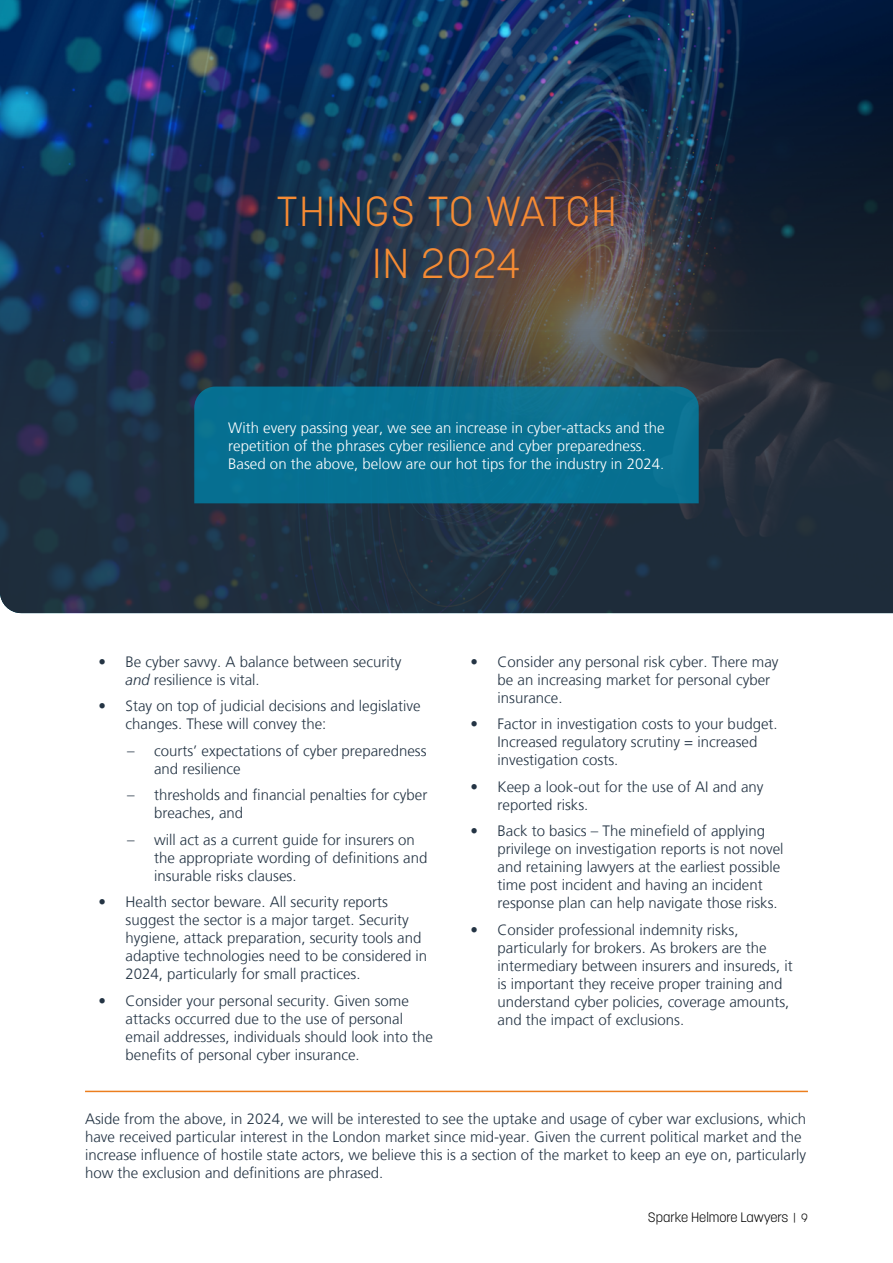
<style>
.page{position:relative;width:893px;height:1263px;background:#fff}
.page>*{position:absolute;margin:0;border:0;box-sizing:border-box;transform-origin:0 0}
.t1{font:300 41.7px/52.1px "Korolev";letter-spacing:.04em;color:#f68b33;text-align:center}
.t2{font:300 15px/18px "Frutiger LT";color:#243444}
.t3{font:300 15px/18px "Frutiger LT";color:#fff}
.t4{font:300 13.5px "Korolev";color:#000}
.s1{font-style:italic}
.s2{font-size:12px}
</style>
<div class="page">
<img style="left:0;top:0;width:893px;height:58px">
<svg style="left:0;top:58px;width:893px;height:555px;background:#192d42"></svg>
<div style="left:169px;top:79px;width:558px;height:316px;background:#243444;opacity:.75"></div>
<div style="left:194px;top:387px;width:505px;height:116px;background:#067091"></div>
<hr style="left:85px;top:1091px;width:723px;height:1px;background:#ec7e1e">
<h1 class="t1" style="left:276px;top:185px;width:342px">THINGS TO WATCH<br>IN 2024</h1>
<p class="t3" style="left:228px;top:419px;width:438px">With every passing year, we see an increase in cyber-attacks and the repetition of the phrases cyber resilience and cyber preparedness.<br>Based on the above, below are our hot tips for the industry in 2024.</p>
<p class="t2" style="left:126px;top:653px;width:277px;text-indent:-27px">• Be cyber savvy. A balance between security <span class="s1">and</span> resilience is vital.</p>
<p class="t2" style="left:126px;top:697px;width:297px;text-indent:-27px">• Stay on top of judicial decisions and legislative changes. These will convey the:</p>
<p class="t2" style="left:154px;top:742px;width:274px;text-indent:-27px">– courts’ expectations of cyber preparedness and resilience</p>
<p class="t2" style="left:154px;top:786px;width:275px;text-indent:-27px">– thresholds and financial penalties for cyber breaches, and</p>
<p class="t2" style="left:154px;top:831px;width:275px;text-indent:-27px">– will act as a current guide for insurers on the appropriate wording of definitions and insurable risks clauses.</p>
<p class="t2" style="left:126px;top:893px;width:303px;text-indent:-27px">• Health sector beware. All security reports suggest the sector is a major target. Security hygiene, attack preparation, security tools and adaptive technologies need to be considered in 2024, particularly for small practices.</p>
<p class="t2" style="left:126px;top:992px;width:309px;text-indent:-27px">• Consider your personal security. Given some attacks occurred due to the use of personal email addresses, individuals should look into the benefits of personal cyber insurance.</p>
<p class="t2" style="left:498px;top:653px;width:282px;text-indent:-27px">• Consider any personal risk cyber. There may be an increasing market for personal cyber insurance.</p>
<p class="t2" style="left:498px;top:715px;width:282px;text-indent:-27px">• Factor in investigation costs to your budget.<br>Increased regulatory scrutiny = increased investigation costs.</p>
<p class="t2" style="left:498px;top:778px;width:267px;text-indent:-27px">• Keep a look-out for the use of AI and any reported risks.</p>
<p class="t2" style="left:498px;top:822px;width:287px;text-indent:-27px">• Back to basics – The minefield of applying privilege on investigation reports is not novel and retaining lawyers at the earliest possible time post incident and having an incident response plan can help navigate those risks.</p>
<p class="t2" style="left:498px;top:921px;width:297px;text-indent:-27px">• Consider professional indemnity risks, particularly for brokers. As brokers are the intermediary between insurers and insureds, it is important they receive proper training and understand cyber policies, coverage amounts, and the impact of exclusions.</p>
<p class="t2" style="left:85px;top:1110px;width:722px">Aside from the above, in 2024, we will be interested to see the uptake and usage of cyber war exclusions, which have received particular interest in the London market since mid-year. Given the current political market and the increase influence of hostile state actors, we believe this is a section of the market to keep an eye on, particularly how the exclusion and definitions are phrased.</p>
<p class="t4" style="left:648px;top:1209px;width:162px">Sparke Helmore Lawyers <span class="s2">| 9</span></p>
</div>
